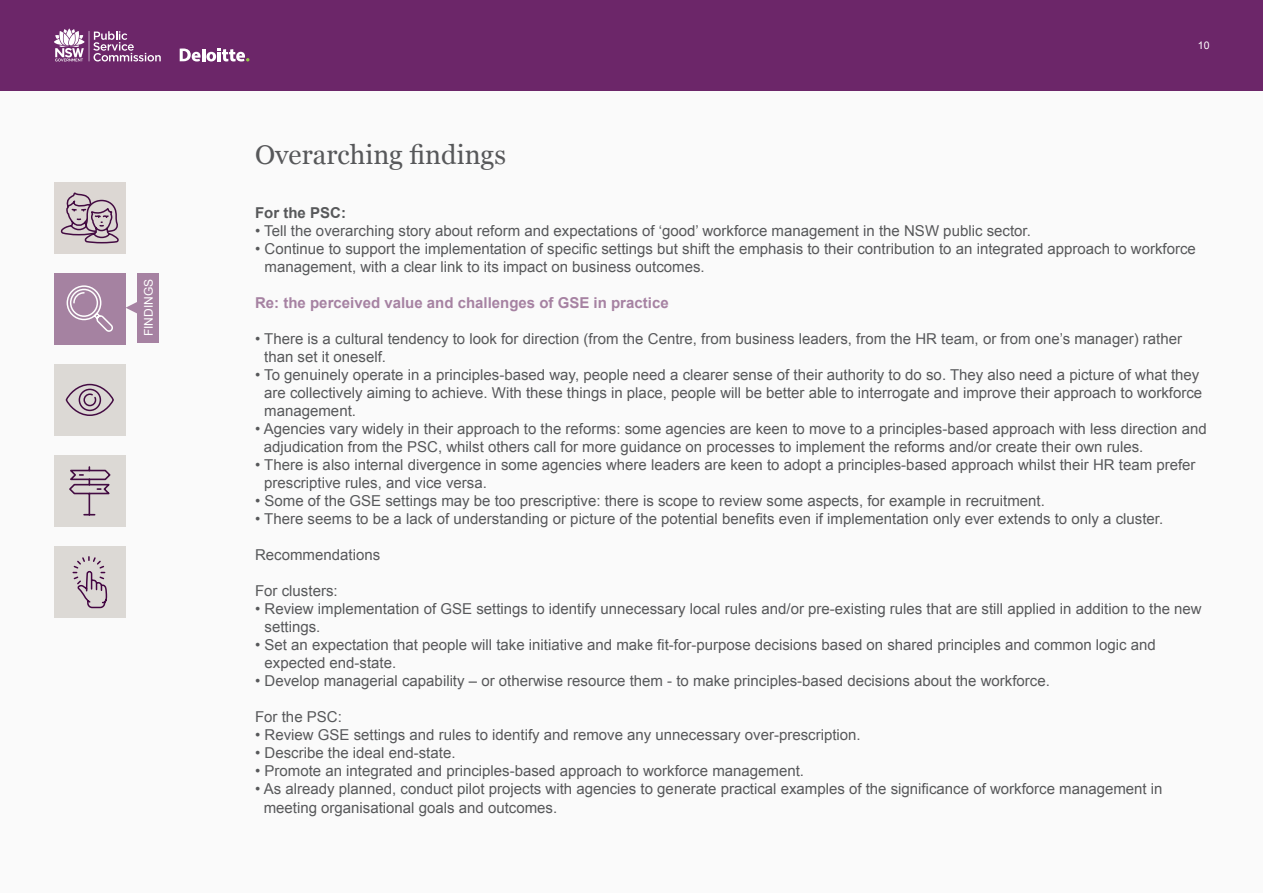
<style>
.page{position:relative;width:1263px;height:893px;background:#fafafa}
.page>*{position:absolute;margin:0;border:0;box-sizing:border-box;transform-origin:0 0}
.t1{font:27px "Georgia";color:#57585a}
.t2{font:15px/18px "Arial";color:#57585a}
.t3{font:700 15px "Arial";color:#a682a2}
.t4{font:700 15px "Arial";color:#57585a}
.t5{font:12px "Arial";color:#fff}
.t6{font:10.5px "Arial";color:#fff}
</style>
<div class="page">
<div style="left:0;top:0;width:1263px;height:90px;background:#6c2669"></div>
<div style="left:54px;top:364px;width:72px;height:72px;background:#dcd9d5"></div>
<svg style="left:65px;top:383px;width:49px;height:33px"></svg>
<div style="left:54px;top:182px;width:72px;height:72px;background:#dcd7d3"></div>
<svg style="left:60px;top:192px;width:59px;height:52px"></svg>
<div style="left:54px;top:273px;width:72px;height:71px;background:#a582a1"></div>
<svg style="left:66px;top:285px;width:47px;height:47px"></svg>
<div style="left:138px;top:273px;width:21px;height:70px;background:#a682a2"></div>
<svg style="left:126px;top:301px;width:12px;height:14px"></svg>
<div style="left:54px;top:546px;width:72px;height:72px;background:#dcd9d5"></div>
<div style="left:54px;top:455px;width:72px;height:72px;background:#dcd9d5"></div>
<svg style="left:72px;top:556px;width:36px;height:53px"></svg>
<svg style="left:69px;top:466px;width:42px;height:50px"></svg>
<svg style="left:54px;top:28px;width:107px;height:34px"></svg>
<svg style="left:180px;top:48px;width:69px;height:14px"></svg>
<p class="t5" style="left:141px;top:336px;width:59px;rotate:-90deg">FINDINGS</p>
<p class="t6" style="left:1198px;top:38px;width:13px">10</p>
<p class="t1" style="left:255px;top:135px;width:252px">Overarching findings</p>
<p class="t4" style="left:255px;top:203px;width:92px">For the PSC:</p>
<p class="t2" style="left:255px;top:222px;width:777px">• Tell the overarching story about reform and expectations of ‘good’ workforce management in the NSW public sector.</p>
<p class="t2" style="left:265px;top:240px;width:933px;text-indent:-9px">• Continue to support the implementation of specific settings but shift the emphasis to their contribution to an integrated approach to workforce management, with a clear link to its impact on business outcomes.</p>
<p class="t3" style="left:255px;top:293px;width:415px">Re: the perceived value and challenges of GSE in practice</p>
<p class="t2" style="left:264px;top:330px;width:919px;text-indent:-9px">• There is a cultural tendency to look for direction (from the Centre, from business leaders, from the HR team, or from one’s manager) rather than set it oneself.</p>
<p class="t2" style="left:264px;top:366px;width:939px;text-indent:-9px">• To genuinely operate in a principles-based way, people need a clearer sense of their authority to do so. They also need a picture of what they are collectively aiming to achieve. With these things in place, people will be better able to interrogate and improve their approach to workforce management.</p>
<p class="t2" style="left:264px;top:420px;width:944px;text-indent:-9px">• Agencies vary widely in their approach to the reforms: some agencies are keen to move to a principles-based approach with less direction and adjudication from the PSC, whilst others call for more guidance on processes to implement the reforms and/or create their own rules.</p>
<p class="t2" style="left:264px;top:456px;width:933px;text-indent:-9px">• There is also internal divergence in some agencies where leaders are keen to adopt a principles-based approach whilst their HR team prefer prescriptive rules, and vice versa.</p>
<p class="t2" style="left:255px;top:492px;width:791px">• Some of the GSE settings may be too prescriptive: there is scope to review some aspects, for example in recruitment.</p>
<p class="t2" style="left:255px;top:510px;width:910px">• There seems to be a lack of understanding or picture of the potential benefits even if implementation only ever extends to only a cluster.</p>
<p class="t2" style="left:255px;top:546px;width:127px">Recommendations</p>
<p class="t2" style="left:255px;top:582px;width:84px">For clusters:</p>
<p class="t2" style="left:265px;top:600px;width:939px;text-indent:-9px">• Review implementation of GSE settings to identify unnecessary local rules and/or pre-existing rules that are still applied in addition to the new settings.</p>
<p class="t2" style="left:265px;top:636px;width:893px;text-indent:-9px">• Set an expectation that people will take initiative and make fit-for-purpose decisions based on shared principles and common logic and expected end-state.</p>
<p class="t2" style="left:255px;top:672px;width:796px">• Develop managerial capability – or otherwise resource them - to make principles-based decisions about the workforce.</p>
<p class="t2" style="left:255px;top:708px;width:88px">For the PSC:</p>
<p class="t2" style="left:255px;top:726px;width:607px">• Review GSE settings and rules to identify and remove any unnecessary over-prescription.</p>
<p class="t2" style="left:255px;top:744px;width:202px">• Describe the ideal end-state.</p>
<p class="t2" style="left:255px;top:762px;width:550px">• Promote an integrated and principles-based approach to workforce management.</p>
<p class="t2" style="left:264px;top:780px;width:900px;text-indent:-9px">• As already planned, conduct pilot projects with agencies to generate practical examples of the significance of workforce management in meeting organisational goals and outcomes.</p>
</div>
